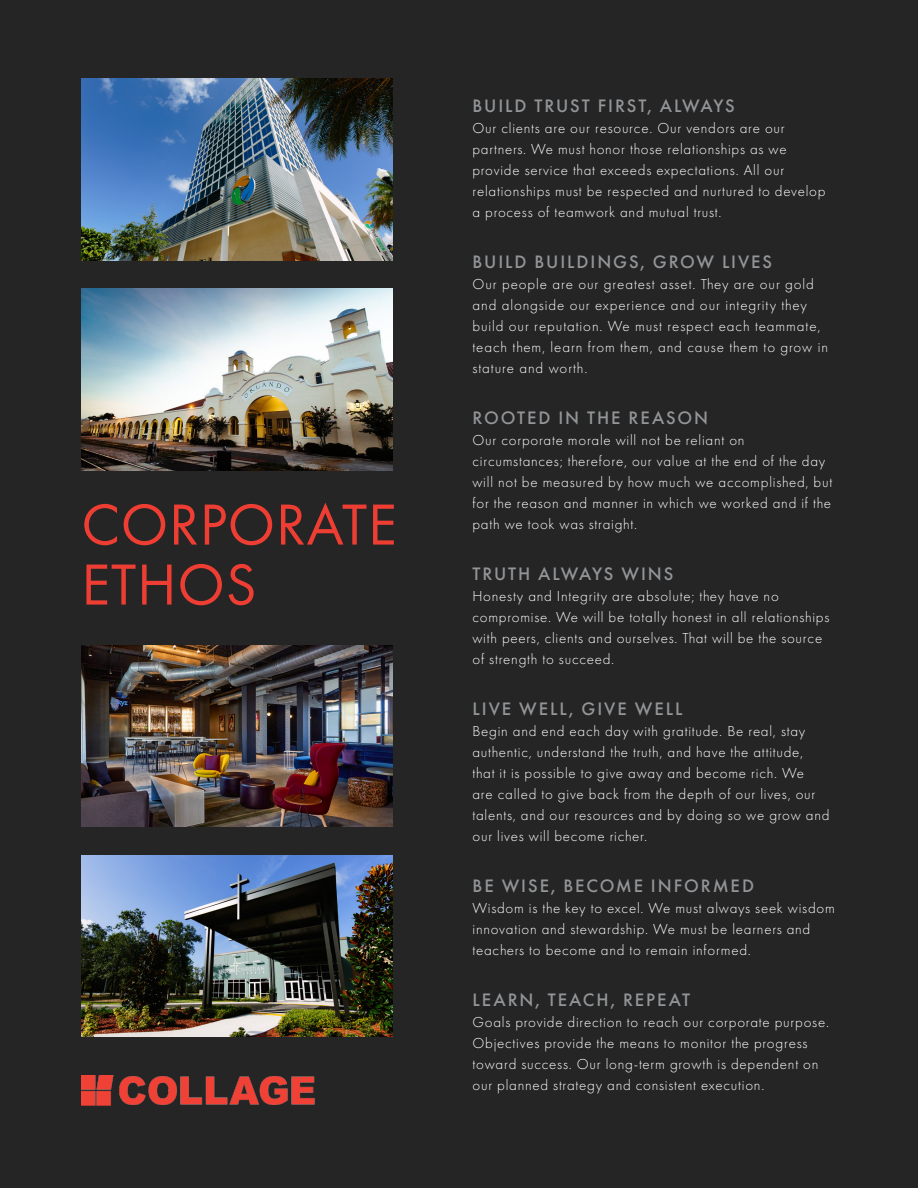
<style>
.page{position:relative;width:918px;height:1188px;background:#242524}
.page>*{position:absolute;margin:0;border:0;box-sizing:border-box;transform-origin:0 0}
.t1{font:60px/60px "Futura PT";letter-spacing:.01em;color:#ee3e34}
.t2{font:500 18.75px "Futura PT";letter-spacing:.1em;color:#939598}
.t3{font:300 15px/21px "Futura PT";letter-spacing:.05em;color:#fff}
</style>
<div class="page">
<img style="left:81px;top:1076px;width:234px;height:30px">
<img style="left:81px;top:79px;width:311px;height:181px">
<img style="left:81px;top:289px;width:311px;height:181px">
<img style="left:81px;top:646px;width:311px;height:181px">
<img style="left:81px;top:856px;width:311px;height:181px">
<p class="t1" style="left:81px;top:494px;width:317px">CORPORATE<br>ETHOS</p>
<p class="t2" style="left:473px;top:95px;width:264px">BUILD TRUST FIRST, ALWAYS</p>
<p class="t3" style="left:472px;top:118px;width:354px">Our clients are our resource. Our vendors are our partners. We must honor those relationships as we provide service that exceeds expectations. All our relationships must be respected and nurtured to develop a process of teamwork and mutual trust.</p>
<p class="t2" style="left:473px;top:251px;width:301px">BUILD BUILDINGS, GROW LIVES</p>
<p class="t3" style="left:472px;top:274px;width:357px">Our people are our greatest asset. They are our gold and alongside our experience and our integrity they build our reputation. We must respect each teammate, teach them, learn from them, and cause them to grow in stature and worth.</p>
<p class="t2" style="left:473px;top:407px;width:237px">ROOTED IN THE REASON</p>
<p class="t3" style="left:472px;top:430px;width:361px">Our corporate morale will not be reliant on circumstances; therefore, our value at the end of the day will not be measured by how much we accomplished, but for the reason and manner in which we worked and if the path we took was straight.</p>
<p class="t2" style="left:473px;top:563px;width:202px">TRUTH ALWAYS WINS</p>
<p class="t3" style="left:472px;top:586px;width:358px">Honesty and Integrity are absolute; they have no compromise. We will be totally honest in all relationships with peers, clients and ourselves. That will be the source of strength to succeed.</p>
<p class="t2" style="left:473px;top:698px;width:211px">LIVE WELL, GIVE WELL</p>
<p class="t3" style="left:472px;top:721px;width:358px">Begin and end each day with gratitude. Be real, stay authentic, understand the truth, and have the attitude,<br>that it is possible to give away and become rich. We<br>are called to give back from the depth of our lives, our talents, and our resources and by doing so we grow and our lives will become richer.</p>
<p class="t2" style="left:473px;top:875px;width:283px">BE WISE, BECOME INFORMED</p>
<p class="t3" style="left:472px;top:898px;width:364px">Wisdom is the key to excel. We must always seek wisdom innovation and stewardship. We must be learners and teachers to become and to remain informed.</p>
<p class="t2" style="left:473px;top:989px;width:219px">LEARN, TEACH, REPEAT</p>
<p class="t3" style="left:472px;top:1012px;width:358px">Goals provide direction to reach our corporate purpose.<br>Objectives provide the means to monitor the progress toward success. Our long-term growth is dependent on our planned strategy and consistent execution.</p>
</div>
